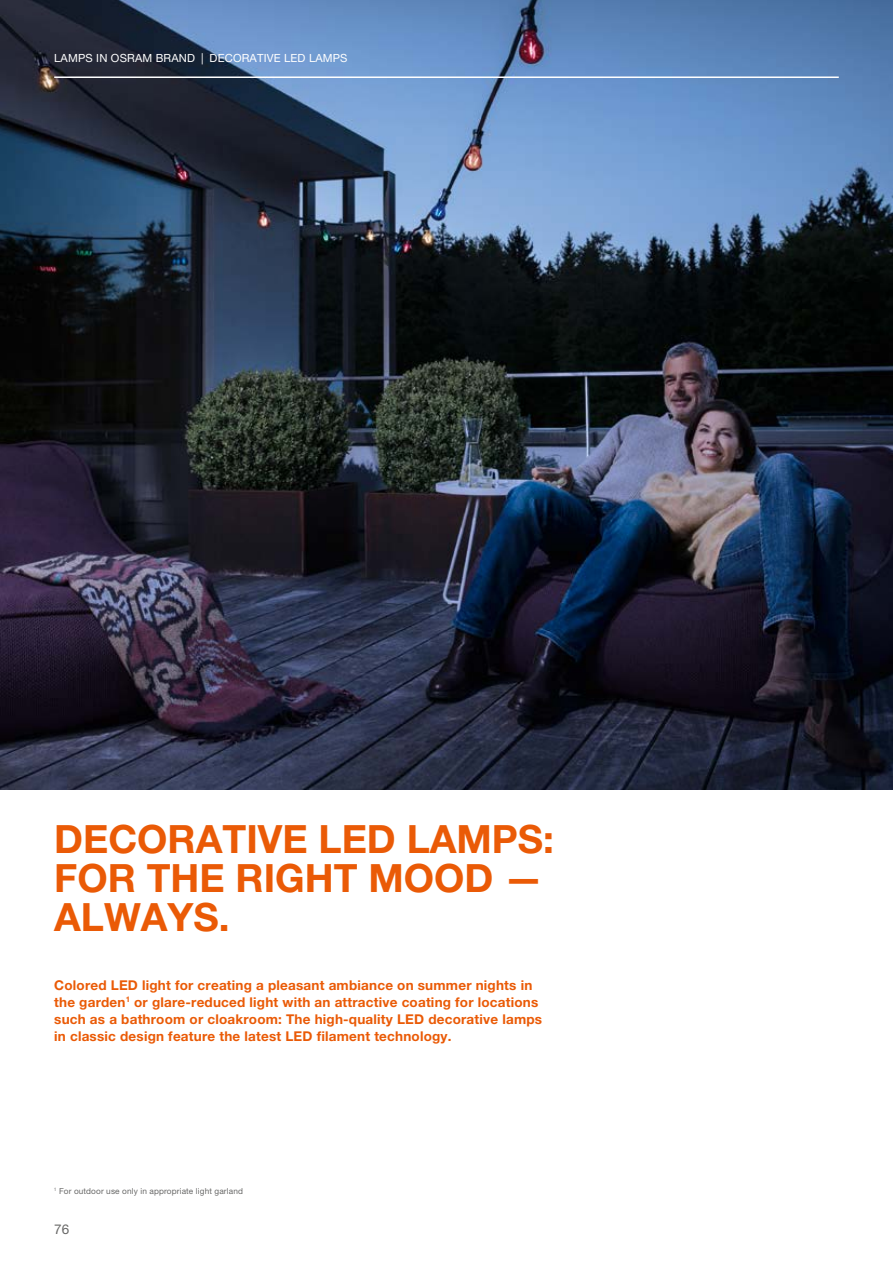
<style>
.page{position:relative;width:893px;height:1263px;background:#fff}
.page>*{position:absolute;margin:0;border:0;box-sizing:border-box;transform-origin:0 0}
.LDV_A4_Head_Bold__Za{font:700 39px/39px "Helvetica Neue LT Pro";color:#ea5a06}
.LDV_A4_Copy_Bold_9pt{font:700 13.5px/17px "Helvetica Neue LT Pro";letter-spacing:.015em;color:#ea5a06}
.t1{font:13.5px "Helvetica Neue LT Pro";color:#686867}
.t2{font:11.25px "Helvetica Neue LT Pro";letter-spacing:.015em;color:#fff}
.LDV_A4_Footnote_5_5p{font:8.25px "Helvetica Neue LT Pro";letter-spacing:.015em;color:#686867}
</style>
<div class="page">
<img style="left:0;top:0;width:893px;height:789px">
<hr style="left:54px;top:76px;width:785px;height:2px;background:#fff">
<p class="t2" style="left:54px;top:52px;width:295px">LAMPS IN OSRAM BRAND | DECORATIVE LED LAMPS</p>
<p class="LDV_A4_Head_Bold__Za" style="left:54px;top:819px;width:501px">DECORATIVE LED LAMPS:</p>
<p class="LDV_A4_Head_Bold__Za" style="left:54px;top:858px;width:490px">FOR THE RIGHT MOOD —<br>ALWAYS.</p>
<p class="LDV_A4_Copy_Bold_9pt" style="left:54px;top:976px;width:489px">Colored LED light for creating a pleasant ambiance on summer nights in the garden<sup>1</sup> or glare-reduced light with an attractive coating for locations such as a bathroom or cloakroom: The high-quality LED decorative lamps in classic design feature the latest LED filament technology.</p>
<p class="LDV_A4_Footnote_5_5p" style="left:54px;top:1186px;width:190px"><sup>1</sup> For outdoor use only in appropriate light garland</p>
<p class="t1" style="left:54px;top:1221px;width:17px">76</p>
</div>
